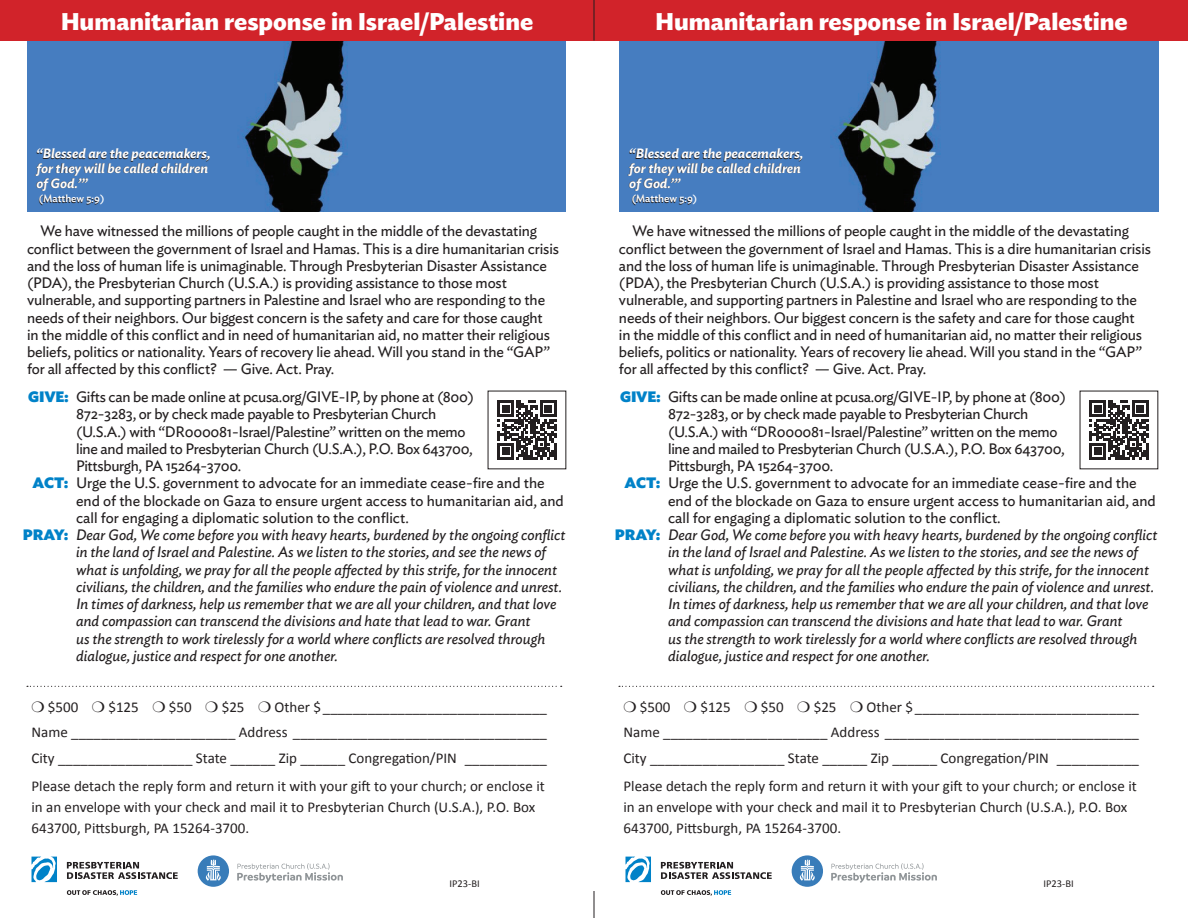
<style>
.page{position:relative;width:1188px;height:918px;background:#fff}
.page>*{position:absolute;margin:0;border:0;box-sizing:border-box;transform-origin:0 0}
.t1{font:700 24px "Ideal Sans";color:#fff}
.t2{font:15px/17.2px "Ideal Sans";letter-spacing:-.01em;color:#231f20}
.t3{font:italic 15px "Ideal Sans";color:#231f20}
.t4{font:15px/25.5px "Calibri";color:#231f20;text-align:justify}
.t5{font:italic 600 13.35px/14.5px "Ideal Sans";color:#fff}
.t6{font:500 10.5px "Ideal Sans";color:#fff}
.t7{font:10.5px "Calibri";color:#231f20}
.s1{font-weight:900;color:#0082c8}
.s2{font-weight:900;font-style:normal;color:#0082c8}
</style>
<div class="page">
<img style="left:27px;top:40px;width:538px;height:172px">
<img style="left:620px;top:40px;width:538px;height:172px">
<svg style="left:67px;top:862px;width:111px;height:17px"></svg>
<svg style="left:32px;top:857px;width:25px;height:25px"></svg>
<svg style="left:67px;top:890px;width:70px;height:6px"></svg>
<svg style="left:661px;top:862px;width:111px;height:17px"></svg>
<svg style="left:626px;top:857px;width:25px;height:25px"></svg>
<svg style="left:661px;top:890px;width:70px;height:6px"></svg>
<svg style="left:237px;top:863px;width:106px;height:20px"></svg>
<div style="left:198px;top:855px;width:31px;height:32px;background:#387cb9;border-radius:50%"></div>
<svg style="left:206px;top:860px;width:15px;height:20px"></svg>
<svg style="left:831px;top:863px;width:106px;height:20px"></svg>
<div style="left:792px;top:855px;width:31px;height:32px;background:#387cb9;border-radius:50%"></div>
<svg style="left:800px;top:860px;width:15px;height:20px"></svg>
<div style="left:0;top:0;width:594px;height:40px;background:#d1232a"></div>
<div style="left:594px;top:0;width:594px;height:40px;background:#d1232a"></div>
<svg style="left:27px;top:686px;width:535px;height:1px"></svg>
<svg style="left:619px;top:686px;width:535px;height:1px"></svg>
<hr style="left:594px;top:0;width:1px;height:40px;background:#231f20">
<svg style="left:594px;top:891px;width:1px;height:27px"></svg>
<svg style="left:497px;top:400px;width:59px;height:59px"></svg>
<svg style="left:1089px;top:400px;width:59px;height:59px"></svg>
<h1 class="t1" style="left:61px;top:2px;width:474px">Humanitarian response in Israel/Palestine</h1>
<h1 class="t1" style="left:655px;top:2px;width:474px">Humanitarian response in Israel/Palestine</h1>
<p class="t5" style="left:36px;top:145px;width:176px">“Blessed are the peacemakers, for they will be called children of God.’”</p>
<p class="t6" style="left:39px;top:190px;width:67px">(Matthew 5:9)</p>
<p class="t5" style="left:629px;top:145px;width:176px">“Blessed are the peacemakers, for they will be called children of God.’”</p>
<p class="t6" style="left:632px;top:190px;width:67px">(Matthew 5:9)</p>
<p class="t2" style="left:27px;top:221px;width:534px;text-indent:14px">We have witnessed the millions of people caught in the middle of the devastating conflict between the government of Israel and Hamas. This is a dire humanitarian crisis and the loss of human life is unimaginable. Through Presbyterian Disaster Assistance (PDA), the Presbyterian Church (U.S.A.) is providing assistance to those most vulnerable, and supporting partners in Palestine and Israel who are responding to the needs of their neighbors. Our biggest concern is the safety and care for those caught<br>in the middle of this conflict and in need of humanitarian aid, no matter their religious beliefs, politics or nationality. Years of recovery lie ahead. Will you stand in the “GAP” for all affected by this conflict? — Give. Act. Pray.</p>
<p class="t2" style="left:619px;top:221px;width:534px;text-indent:14px">We have witnessed the millions of people caught in the middle of the devastating conflict between the government of Israel and Hamas. This is a dire humanitarian crisis and the loss of human life is unimaginable. Through Presbyterian Disaster Assistance (PDA), the Presbyterian Church (U.S.A.) is providing assistance to those most vulnerable, and supporting partners in Palestine and Israel who are responding to the needs of their neighbors. Our biggest concern is the safety and care for those caught<br>in the middle of this conflict and in need of humanitarian aid, no matter their religious beliefs, politics or nationality. Years of recovery lie ahead. Will you stand in the “GAP” for all affected by this conflict? — Give. Act. Pray.</p>
<p class="t2" style="left:28px;top:387px;width:447px"><span class="s1">GIVE:</span> Gifts can be made online at pcusa.org/GIVE-IP, by phone at (800)</p>
<p class="t2" style="left:76px;top:404px;width:362px">872-3283, or by check made payable to Presbyterian Church</p>
<p class="t2" style="left:76px;top:422px;width:391px">(U.S.A.) with “DR000081-Israel/Palestine” written on the memo</p>
<p class="t2" style="left:76px;top:439px;width:398px">line and mailed to Presbyterian Church (U.S.A.), P.O. Box 643700,</p>
<p class="t2" style="left:76px;top:456px;width:167px">Pittsburgh, PA 15264-3700.</p>
<p class="t2" style="left:33px;top:473px;width:514px"><span class="s1">ACT:</span> Urge the U.S. government to advocate for an immediate cease-fire and the</p>
<p class="t2" style="left:76px;top:491px;width:489px">end of the blockade on Gaza to ensure urgent access to humanitarian aid, and</p>
<p class="t2" style="left:76px;top:508px;width:334px">call for engaging a diplomatic solution to the conflict.</p>
<p class="t3" style="left:23px;top:523px;width:544px"><span class="s2">PRAY:</span> Dear God, We come before you with heavy hearts, burdened by the ongoing conflict</p>
<p class="t3" style="left:76px;top:541px;width:472px">in the land of Israel and Palestine. As we listen to the stories, and see the news of</p>
<p class="t3" style="left:76px;top:558px;width:483px">what is unfolding, we pray for all the people affected by this strife, for the innocent</p>
<p class="t3" style="left:76px;top:575px;width:488px">civilians, the children, and the families who endure the pain of violence and unrest.</p>
<p class="t3" style="left:76px;top:592px;width:482px">In times of darkness, help us remember that we are all your children, and that love</p>
<p class="t3" style="left:76px;top:610px;width:456px">and compassion can transcend the divisions and hate that lead to war. Grant</p>
<p class="t3" style="left:76px;top:627px;width:471px">us the strength to work tirelessly for a world where conflicts are resolved through</p>
<p class="t3" style="left:76px;top:644px;width:263px">dialogue, justice and respect for one another.</p>
<p class="t4" style="left:32px;top:693px;width:517px">❍ $500 ❍ $125 ❍ $50 ❍ $25 ❍ Other $______________________________ Name ______________________ Address __________________________________ City __________________ State ______ Zip ______ Congregation/PIN ___________</p>
<p class="t4" style="left:32px;top:774px;width:515px;line-height:21px;text-align:left">Please detach the reply form and return it with your gift to your church; or enclose it in an envelope with your check and mail it to Presbyterian Church (U.S.A.), P.O. Box<br>643700, Pittsburgh, PA 15264-3700.</p>
<p class="t2" style="left:620px;top:387px;width:447px"><span class="s1">GIVE:</span> Gifts can be made online at pcusa.org/GIVE-IP, by phone at (800)</p>
<p class="t2" style="left:668px;top:404px;width:362px">872-3283, or by check made payable to Presbyterian Church</p>
<p class="t2" style="left:668px;top:422px;width:391px">(U.S.A.) with “DR000081-Israel/Palestine” written on the memo</p>
<p class="t2" style="left:668px;top:439px;width:398px">line and mailed to Presbyterian Church (U.S.A.), P.O. Box 643700,</p>
<p class="t2" style="left:668px;top:456px;width:167px">Pittsburgh, PA 15264-3700.</p>
<p class="t2" style="left:625px;top:473px;width:514px"><span class="s1">ACT:</span> Urge the U.S. government to advocate for an immediate cease-fire and the</p>
<p class="t2" style="left:668px;top:491px;width:489px">end of the blockade on Gaza to ensure urgent access to humanitarian aid, and</p>
<p class="t2" style="left:668px;top:508px;width:334px">call for engaging a diplomatic solution to the conflict.</p>
<p class="t3" style="left:615px;top:523px;width:544px"><span class="s2">PRAY:</span> Dear God, We come before you with heavy hearts, burdened by the ongoing conflict</p>
<p class="t3" style="left:668px;top:541px;width:472px">in the land of Israel and Palestine. As we listen to the stories, and see the news of</p>
<p class="t3" style="left:668px;top:558px;width:483px">what is unfolding, we pray for all the people affected by this strife, for the innocent</p>
<p class="t3" style="left:668px;top:575px;width:488px">civilians, the children, and the families who endure the pain of violence and unrest.</p>
<p class="t3" style="left:668px;top:592px;width:482px">In times of darkness, help us remember that we are all your children, and that love</p>
<p class="t3" style="left:668px;top:610px;width:456px">and compassion can transcend the divisions and hate that lead to war. Grant</p>
<p class="t3" style="left:668px;top:627px;width:471px">us the strength to work tirelessly for a world where conflicts are resolved through</p>
<p class="t3" style="left:668px;top:644px;width:263px">dialogue, justice and respect for one another.</p>
<p class="t4" style="left:623px;top:693px;width:517px">❍ $500 ❍ $125 ❍ $50 ❍ $25 ❍ Other $______________________________ Name ______________________ Address __________________________________ City __________________ State ______ Zip ______ Congregation/PIN ___________</p>
<p class="t4" style="left:623px;top:774px;width:515px;line-height:21px;text-align:left">Please detach the reply form and return it with your gift to your church; or enclose it in an envelope with your check and mail it to Presbyterian Church (U.S.A.), P.O. Box<br>643700, Pittsburgh, PA 15264-3700.</p>
<p class="t7" style="left:449px;top:877px;width:32px">IP23-BI</p>
<p class="t7" style="left:1043px;top:877px;width:32px">IP23-BI</p>
</div>
